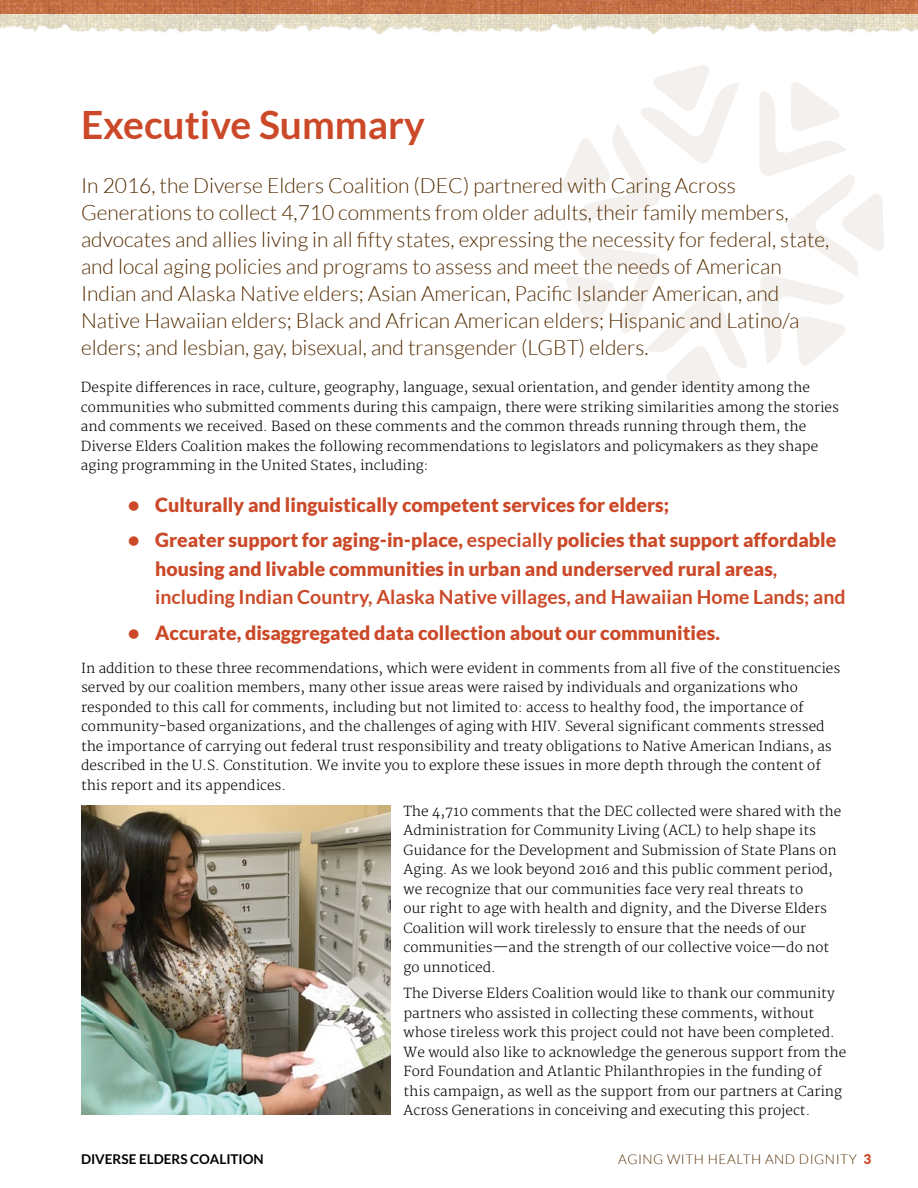
<style>
.page{position:relative;width:918px;height:1188px;background:#fff}
.page>*{position:absolute;margin:0;border:0;box-sizing:border-box;transform-origin:0 0}
.t1{font:700 39px "Lato";color:#cb4928}
.t2{font:300 21px/27px "Lato";color:#542c00}
.t3{font:900 19.5px/28.5px "Lato";color:#cb4928}
.t4{font:300 13.5px/19.5px "Merriweather";color:#000}
.t5{font:300 13.5px "Lato";letter-spacing:.04em;color:#542c00}
.t6{font:700 13.5px "Lato";color:#000}
.s1{font-weight:700}
.s2{font-weight:900;color:#cb4928}
</style>
<div class="page">
<svg style="left:566px;top:244px;width:181px;height:146px"></svg>
<svg style="left:562px;top:65px;width:177px;height:155px"></svg>
<svg style="left:759px;top:82px;width:125px;height:283px"></svg>
<img style="left:81px;top:806px;width:309px;height:309px">
<img style="left:0;top:0;width:918px;height:33px">
<h1 class="t1" style="left:81px;top:103px;width:345px">Executive Summary</h1>
<p class="t2" style="left:81px;top:172px;width:750px">In 2016, the Diverse Elders Coalition (DEC) partnered with Caring Across Generations to collect 4,710 comments from older adults, their family members, advocates and allies living in all fifty states, expressing the necessity for federal, state, and local aging policies and programs to assess and meet the needs of American Indian and Alaska Native elders; Asian American, Pacific Islander American, and Native Hawaiian elders; Black and African American elders; Hispanic and Latino/a elders; and lesbian, gay, bisexual, and transgender (LGBT) elders.</p>
<p class="t4" style="left:81px;top:378px;width:760px">Despite differences in race, culture, geography, language, sexual orientation, and gender identity among the communities who submitted comments during this campaign, there were striking similarities among the stories and comments we received. Based on these comments and the common threads running through them, the Diverse Elders Coalition makes the following recommendations to legislators and policymakers as they shape aging programming in the United States, including:</p>
<h3 class="t3" style="left:128px;top:490px;width:542px">• Culturally and linguistically competent services for elders;</h3>
<p class="t3" style="left:155px;top:526px;width:692px;text-indent:-27px">• Greater support for aging-in-place, <span class="s1">especially</span> policies that support affordable housing and livable communities in urban and underserved rural areas<span class="s1">, including Indian Country, Alaska Native villages, and Hawaiian Home Lands; and</span></p>
<h3 class="t3" style="left:128px;top:618px;width:593px">• Accurate, disaggregated data collection about our communities.</h3>
<p class="t4" style="left:81px;top:659px;width:761px">In addition to these three recommendations, which were evident in comments from all five of the constituencies served by our coalition members, many other issue areas were raised by individuals and organizations who responded to this call for comments, including but not limited to: access to healthy food, the importance of community-based organizations, and the challenges of aging with HIV. Several significant comments stressed the importance of carrying out federal trust responsibility and treaty obligations to Native American Indians, as described in the U.S. Constitution. We invite you to explore these issues in more depth through the content of this report and its appendices.</p>
<p class="t4" style="left:404px;top:802px;width:439px">The 4,710 comments that the DEC collected were shared with the Administration for Community Living (ACL) to help shape its Guidance for the Development and Submission of State Plans on Aging. As we look beyond 2016 and this public comment period, we recognize that our communities face very real threats to<br>our right to age with health and dignity, and the Diverse Elders Coalition will work tirelessly to ensure that the needs of our communities—and the strength of our collective voice—do not go unnoticed.</p>
<p class="t4" style="left:404px;top:984px;width:444px">The Diverse Elders Coalition would like to thank our community partners who assisted in collecting these comments, without whose tireless work this project could not have been completed.<br>We would also like to acknowledge the generous support from the Ford Foundation and Atlantic Philanthropies in the funding of this campaign, as well as the support from our partners at Caring Across Generations in conceiving and executing this project.</p>
<p class="t6" style="left:81px;top:1151px;width:184px">DIVERSE ELDERS COALITION</p>
<p class="t5" style="left:618px;top:1152px;width:255px">AGING WITH HEALTH AND DIGNITY <span class="s2">3</span></p>
</div>
